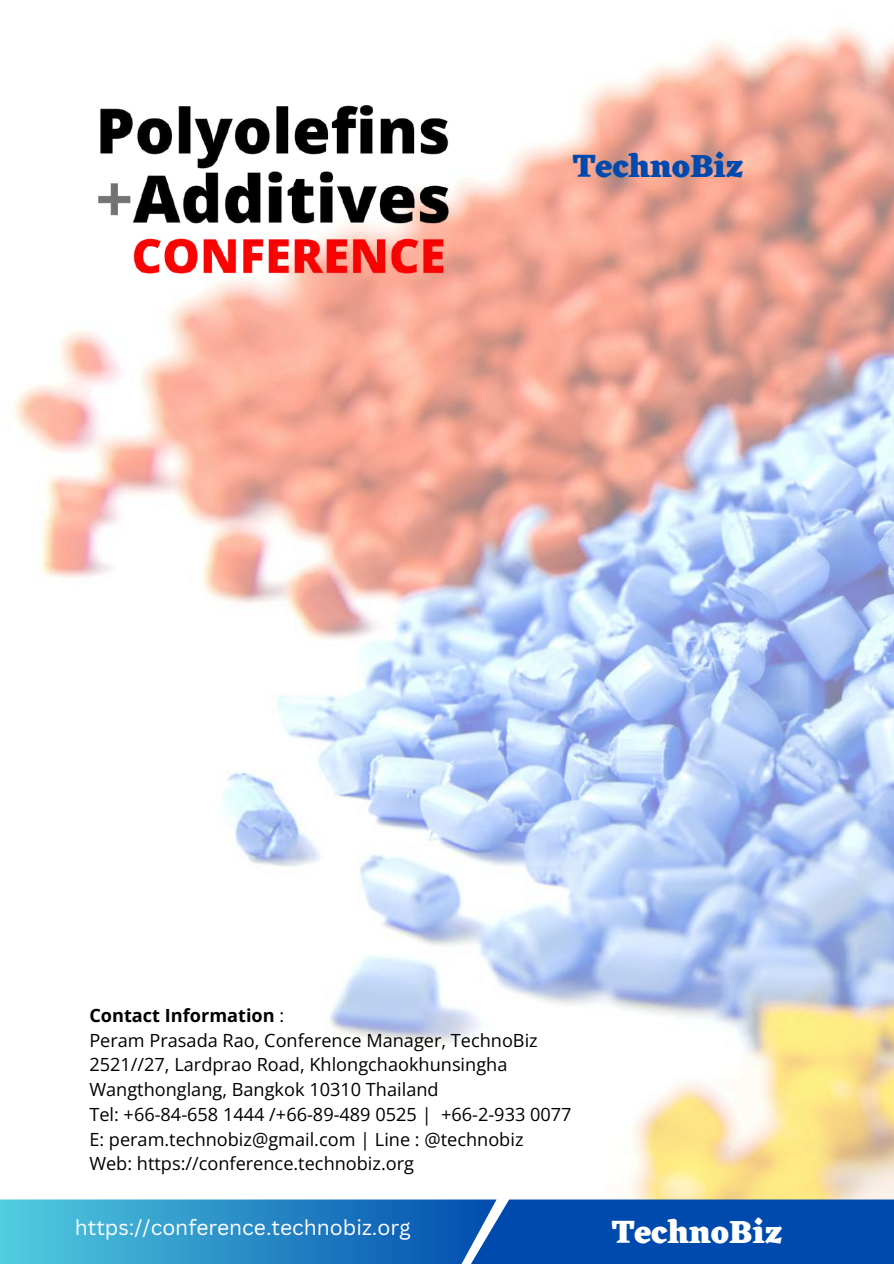
<style>
.page{position:relative;width:894px;height:1264px;background:#fff}
.page>*{position:absolute;margin:0;border:0;box-sizing:border-box;transform-origin:0 0}
.t1{font:800 33px "Eczar";color:#fff}
.t2{font:800 33px "Eczar";color:#004aad}
.t3{font:21px "Canva Sans";color:#fff}
.t4{font:18.15px/24.8px "Open Sans";color:#000}
.s1{font-weight:700}
</style>
<div class="page">
<img style="left:13px;top:26px;width:880px;height:1173px">
<div style="left:0;top:1199px;width:496px;height:64px;background:linear-gradient(to right,#51cddf,#014bad)"></div>
<div style="left:455px;top:1199px;width:438px;height:64px;background:#004aad"></div>
<img style="left:89px;top:89px;width:369px;height:198px">
<h1 class="t2" style="left:572px;top:146px;width:172px">TechnoBiz</h1>
<p class="t4" style="left:89px;top:1002px;width:483px"><span class="s1">Contact Information</span> :<br>Peram Prasada Rao, Conference Manager, TechnoBiz 2521//27, Lardprao Road, Khlongchaokhunsingha Wangthonglang, Bangkok 10310 Thailand<br>Tel: +66-84-658 1444 /+66-89-489 0525 | +66-2-933 0077<br>E: peram.technobiz@gmail.com | Line : @technobiz<br>Web: https://conference.technobiz.org</p>
<p class="t3" style="left:75px;top:1211px;width:337px">https://conference.technobiz.org</p>
<h1 class="t1" style="left:611px;top:1212px;width:172px">TechnoBiz</h1>
</div>
